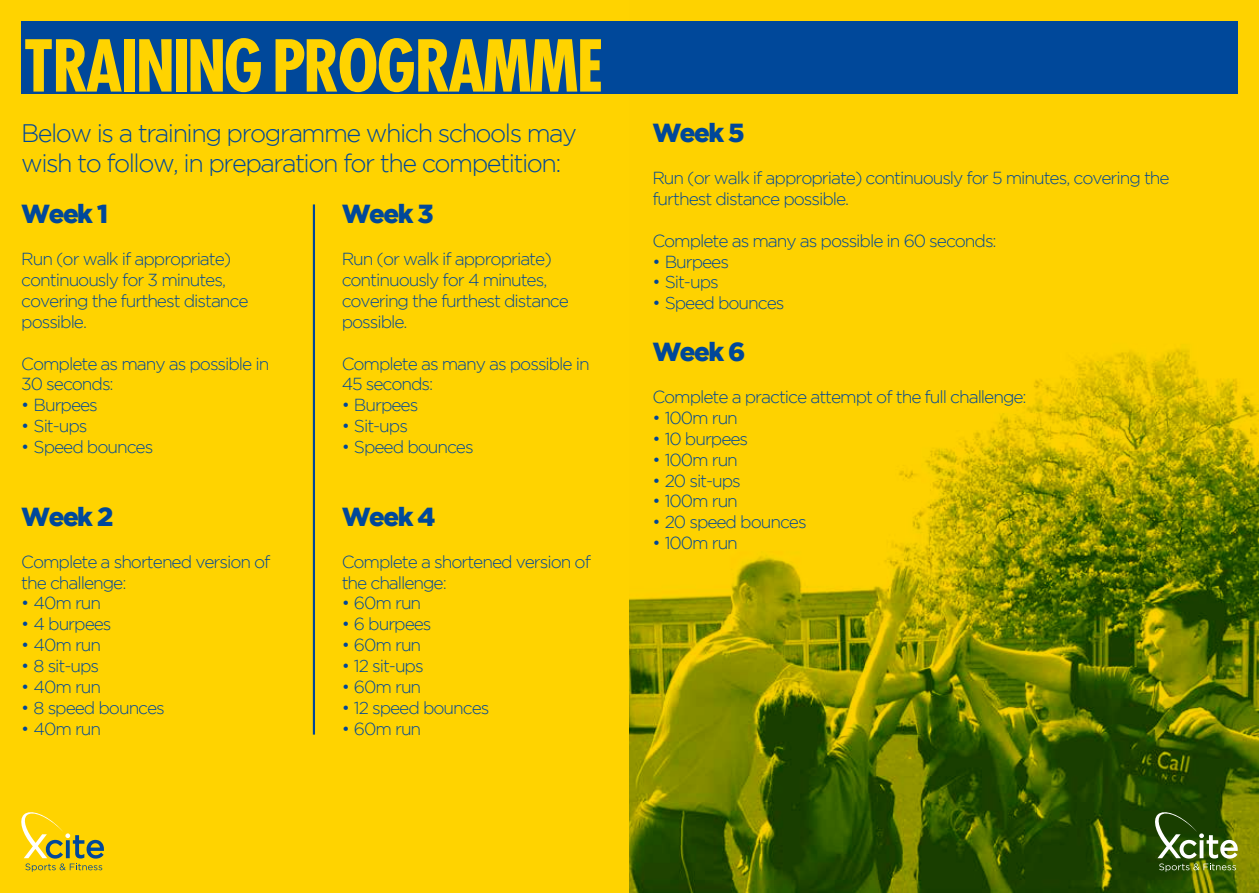
<style>
.page{position:relative;width:1259px;height:893px;background:#ffd300}
.page>*{position:absolute;margin:0;border:0;box-sizing:border-box;transform-origin:0 0}
.t1{font:700 69.6px "Futura Cond";letter-spacing:-.06em;color:#ffd300}
.t2{font:900 26.1px "Gotham";letter-spacing:-.06em;color:#00489a}
.t3{font:300 25.2px/30.3px "Gotham";letter-spacing:-.06em;color:#00489a}
.t4{font:300 17.4px/20.9px "Gotham";letter-spacing:-.06em;color:#00489a}
</style>
<div class="page">
<hr style="left:313px;top:204px;width:2px;height:531px;background:#00489a">
<img style="left:629px;top:21px;width:630px;height:872px">
<svg style="left:1151px;top:808px;width:86px;height:64px;background:#526f2e"></svg>
<svg style="left:21px;top:812px;width:83px;height:60px"></svg>
<div style="left:21px;top:21px;width:1216px;height:73px;background:#00489a"></div>
<h1 class="t1" style="left:21px;top:21px;width:583px">TRAINING PROGRAMME</h1>
<h3 class="t3" style="left:21px;top:117px;width:557px">Below is a training programme which schools may wish to follow, in preparation for the competition:</h3>
<h2 class="t2" style="left:21px;top:199px;width:88px">Week 1</h2>
<p class="t4" style="left:21px;top:248px;width:229px">Run (or walk if appropriate) continuously for 3 minutes, covering the furthest distance possible.</p>
<p class="t4" style="left:21px;top:353px;width:250px">Complete as many as possible in<br>30 seconds:</p>
<p class="t4" style="left:21px;top:394px;width:78px">• Burpees</p>
<p class="t4" style="left:21px;top:415px;width:68px">• Sit-ups</p>
<p class="t4" style="left:21px;top:436px;width:134px">• Speed bounces</p>
<h2 class="t2" style="left:342px;top:199px;width:93px">Week 3</h2>
<p class="t4" style="left:342px;top:248px;width:229px">Run (or walk if appropriate) continuously for 4 minutes, covering the furthest distance possible.</p>
<p class="t4" style="left:342px;top:353px;width:250px">Complete as many as possible in<br>45 seconds:</p>
<p class="t4" style="left:342px;top:394px;width:78px">• Burpees</p>
<p class="t4" style="left:342px;top:415px;width:68px">• Sit-ups</p>
<p class="t4" style="left:342px;top:436px;width:134px">• Speed bounces</p>
<h2 class="t2" style="left:21px;top:502px;width:94px">Week 2</h2>
<p class="t4" style="left:21px;top:551px;width:251px">Complete a shortened version of the challenge:</p>
<p class="t4" style="left:21px;top:593px;width:81px">• 40m run</p>
<p class="t4" style="left:21px;top:613px;width:92px">• 4 burpees</p>
<p class="t4" style="left:21px;top:634px;width:81px">• 40m run</p>
<p class="t4" style="left:21px;top:655px;width:79px">• 8 sit-ups</p>
<p class="t4" style="left:21px;top:676px;width:81px">• 40m run</p>
<p class="t4" style="left:21px;top:697px;width:145px">• 8 speed bounces</p>
<p class="t4" style="left:21px;top:718px;width:81px">• 40m run</p>
<h2 class="t2" style="left:342px;top:502px;width:95px">Week 4</h2>
<p class="t4" style="left:342px;top:551px;width:251px">Complete a shortened version of the challenge:</p>
<p class="t4" style="left:342px;top:593px;width:81px">• 60m run</p>
<p class="t4" style="left:342px;top:613px;width:91px">• 6 burpees</p>
<p class="t4" style="left:342px;top:634px;width:81px">• 60m run</p>
<p class="t4" style="left:342px;top:655px;width:84px">• 12 sit-ups</p>
<p class="t4" style="left:342px;top:676px;width:81px">• 60m run</p>
<p class="t4" style="left:342px;top:697px;width:149px">• 12 speed bounces</p>
<p class="t4" style="left:342px;top:718px;width:81px">• 60m run</p>
<h2 class="t2" style="left:652px;top:118px;width:94px">Week 5</h2>
<p class="t4" style="left:652px;top:167px;width:519px">Run (or walk if appropriate) continuously for 5 minutes, covering the furthest distance possible.</p>
<p class="t4" style="left:652px;top:230px;width:346px">Complete as many as possible in 60 seconds:</p>
<p class="t4" style="left:652px;top:251px;width:78px">• Burpees</p>
<p class="t4" style="left:652px;top:272px;width:68px">• Sit-ups</p>
<p class="t4" style="left:652px;top:292px;width:134px">• Speed bounces</p>
<h2 class="t2" style="left:652px;top:337px;width:95px">Week 6</h2>
<p class="t4" style="left:652px;top:386px;width:376px">Complete a practice attempt of the full challenge:</p>
<p class="t4" style="left:652px;top:407px;width:87px">• 100m run</p>
<p class="t4" style="left:652px;top:428px;width:97px">• 10 burpees</p>
<p class="t4" style="left:652px;top:449px;width:87px">• 100m run</p>
<p class="t4" style="left:652px;top:470px;width:90px">• 20 sit-ups</p>
<p class="t4" style="left:652px;top:491px;width:87px">• 100m run</p>
<p class="t4" style="left:652px;top:511px;width:156px">• 20 speed bounces</p>
<p class="t4" style="left:652px;top:532px;width:87px">• 100m run</p>
</div>
